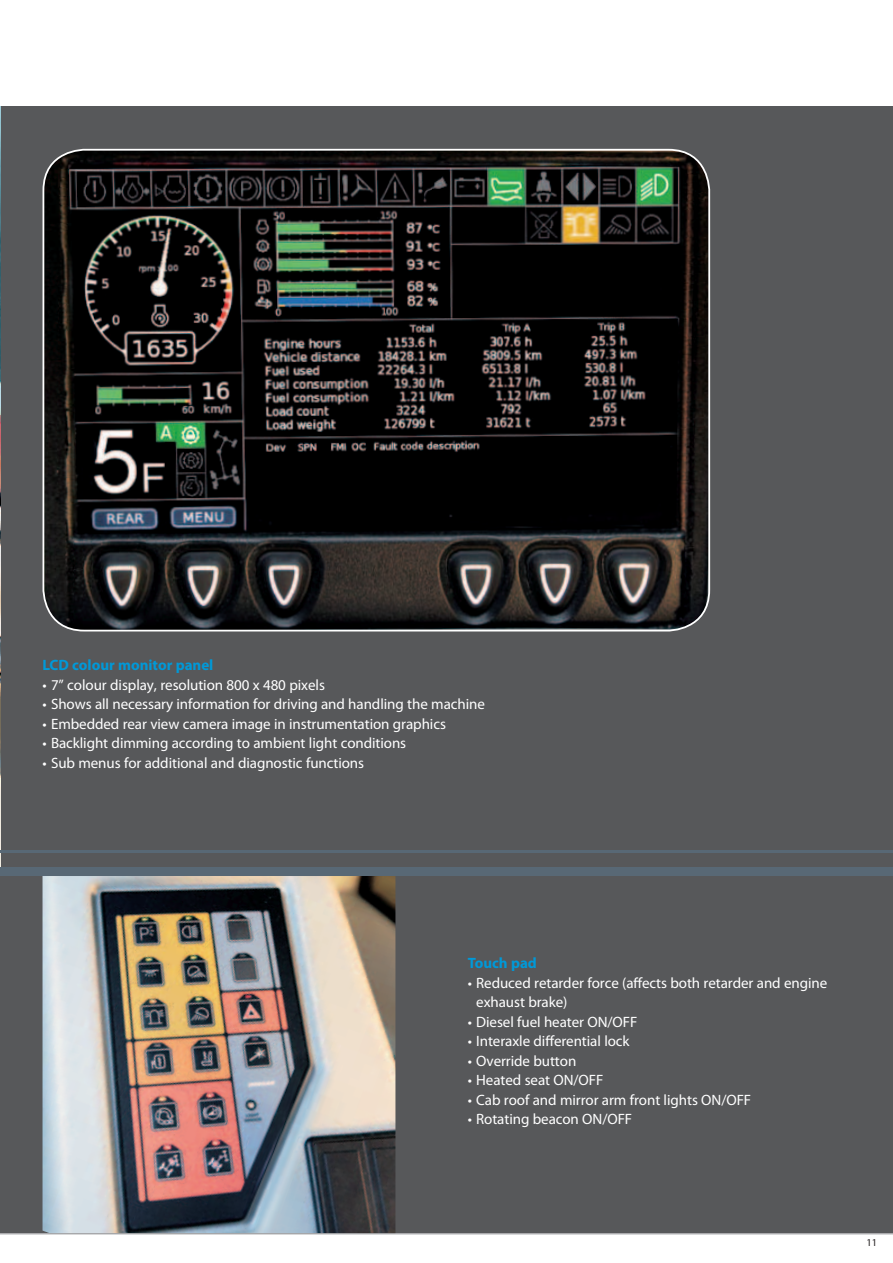
<style>
.page{position:relative;width:893px;height:1263px;background:#fff}
.page>*{position:absolute;margin:0;border:0;box-sizing:border-box;transform-origin:0 0}
.t1{font:15px/19.5px "Myriad Pro";letter-spacing:-.005em;color:#fff}
.t2{font:700 15px "Myriad Pro";color:#0099d8}
.t3{font:10.5px "Myriad Pro";color:#231f20}
</style>
<div class="page">
<div style="left:0;top:106px;width:893px;height:1127px;background:#57585a"></div>
<img style="left:0;top:106px;width:1px;height:761px">
<img style="left:43px;top:876px;width:352px;height:357px">
<hr style="left:0;top:1233px;width:893px;height:1px;background:#919295">
<div style="left:0;top:867px;width:893px;height:9px;background:#586875"></div>
<hr style="left:0;top:850px;width:893px;height:3px;background:#586875">
<img style="left:43px;top:150px;width:666px;height:481px">
<p class="t2" style="left:43px;top:657px;width:172px">LCD colour monitor panel</p>
<p class="t1" style="left:43px;top:675px;width:284px">• 7” colour display, resolution 800 x 480 pixels</p>
<p class="t1" style="left:43px;top:695px;width:444px">• Shows all necessary information for driving and handling the machine</p>
<p class="t1" style="left:43px;top:714px;width:405px">• Embedded rear view camera image in instrumentation graphics</p>
<p class="t1" style="left:43px;top:734px;width:365px">• Backlight dimming according to ambient light conditions</p>
<p class="t1" style="left:43px;top:753px;width:323px">• Sub menus for additional and diagnostic functions</p>
<p class="t2" style="left:468px;top:954px;width:71px">Touch pad</p>
<p class="t1" style="left:476px;top:973px;width:353px;text-indent:-9px">• Reduced retarder force (affects both retarder and engine exhaust brake)</p>
<p class="t1" style="left:468px;top:1012px;width:171px">• Diesel fuel heater ON/OFF</p>
<p class="t1" style="left:468px;top:1031px;width:163px">• Interaxle differential lock</p>
<p class="t1" style="left:468px;top:1051px;width:110px">• Override button</p>
<p class="t1" style="left:468px;top:1070px;width:137px">• Heated seat ON/OFF</p>
<p class="t1" style="left:468px;top:1090px;width:285px">• Cab roof and mirror arm front lights ON/OFF</p>
<p class="t1" style="left:468px;top:1109px;width:166px">• Rotating beacon ON/OFF</p>
<p class="t3" style="left:866px;top:1236px;width:12px">11</p>
</div>
